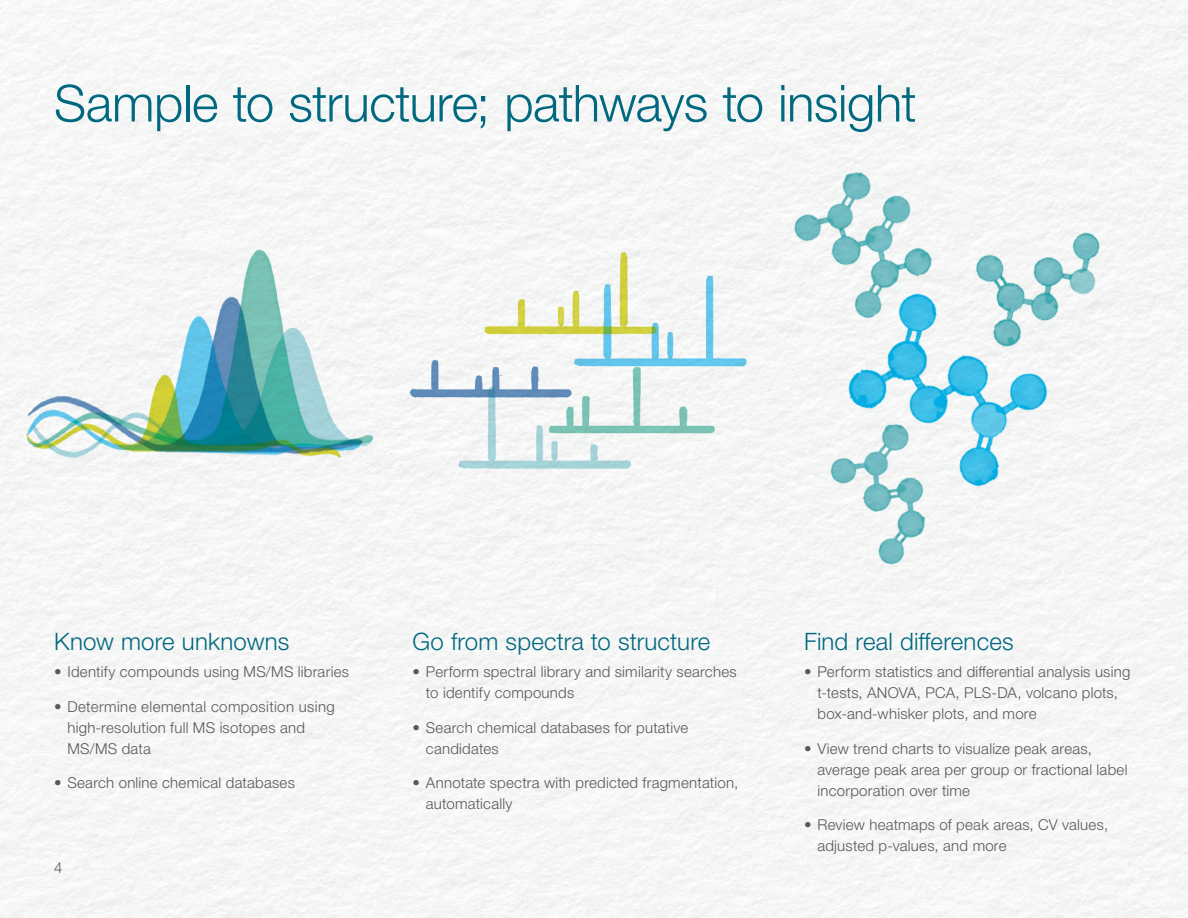
<style>
.page{position:relative;width:1188px;height:918px;background:#f5f6f6}
.page>*{position:absolute;margin:0;border:0;box-sizing:border-box;transform-origin:0 0}
.t1{font:300 51px "Helvetica Neue LT Std";letter-spacing:-.01em;color:#00687f}
.t2{font:300 24px "Helvetica Neue LTW1 G";letter-spacing:.005em;color:#00687f}
.t3{font:300 15px/21px "Helvetica Neue LTW1 G";letter-spacing:.015em;color:#57585a}
.t4{font:300 15px "Helvetica Neue LT Std";color:#57585a}
</style>
<div class="page">
<img style="left:409px;top:198px;width:300px;height:310px">
<img style="left:23px;top:202px;width:351px;height:332px">
<img style="left:709px;top:153px;width:462px;height:460px">
<h1 class="t1" style="left:54px;top:72px;width:864px">Sample to structure; pathways to insight</h1>
<h2 class="t2" style="left:54px;top:626px;width:237px">Know more unknowns</h2>
<p class="t3" style="left:54px;top:661px;width:297px">• Identify compounds using MS/MS libraries</p>
<p class="t3" style="left:68px;top:696px;width:269px;text-indent:-14px">• Determine elemental composition using high-resolution full MS isotopes and<br>MS/MS data</p>
<p class="t3" style="left:54px;top:772px;width:242px">• Search online chemical databases</p>
<p class="t4" style="left:54px;top:858px;width:10px">4</p>
<h2 class="t2" style="left:412px;top:626px;width:299px">Go from spectra to structure</h2>
<p class="t3" style="left:426px;top:661px;width:312px;text-indent:-14px">• Perform spectral library and similarity searches to identify compounds</p>
<p class="t3" style="left:426px;top:717px;width:264px;text-indent:-14px">• Search chemical databases for putative candidates</p>
<p class="t3" style="left:426px;top:772px;width:314px;text-indent:-14px">• Annotate spectra with predicted fragmentation, automatically</p>
<h2 class="t2" style="left:804px;top:626px;width:211px">Find real differences</h2>
<p class="t3" style="left:818px;top:661px;width:314px;text-indent:-14px">• Perform statistics and differential analysis using t-tests, ANOVA, PCA, PLS-DA, volcano plots, box-and-whisker plots, and more</p>
<p class="t3" style="left:818px;top:738px;width:312px;text-indent:-14px">• View trend charts to visualize peak areas, average peak area per group or fractional label incorporation over time</p>
<p class="t3" style="left:818px;top:814px;width:292px;text-indent:-14px">• Review heatmaps of peak areas, CV values, adjusted p-values, and more</p>
</div>
